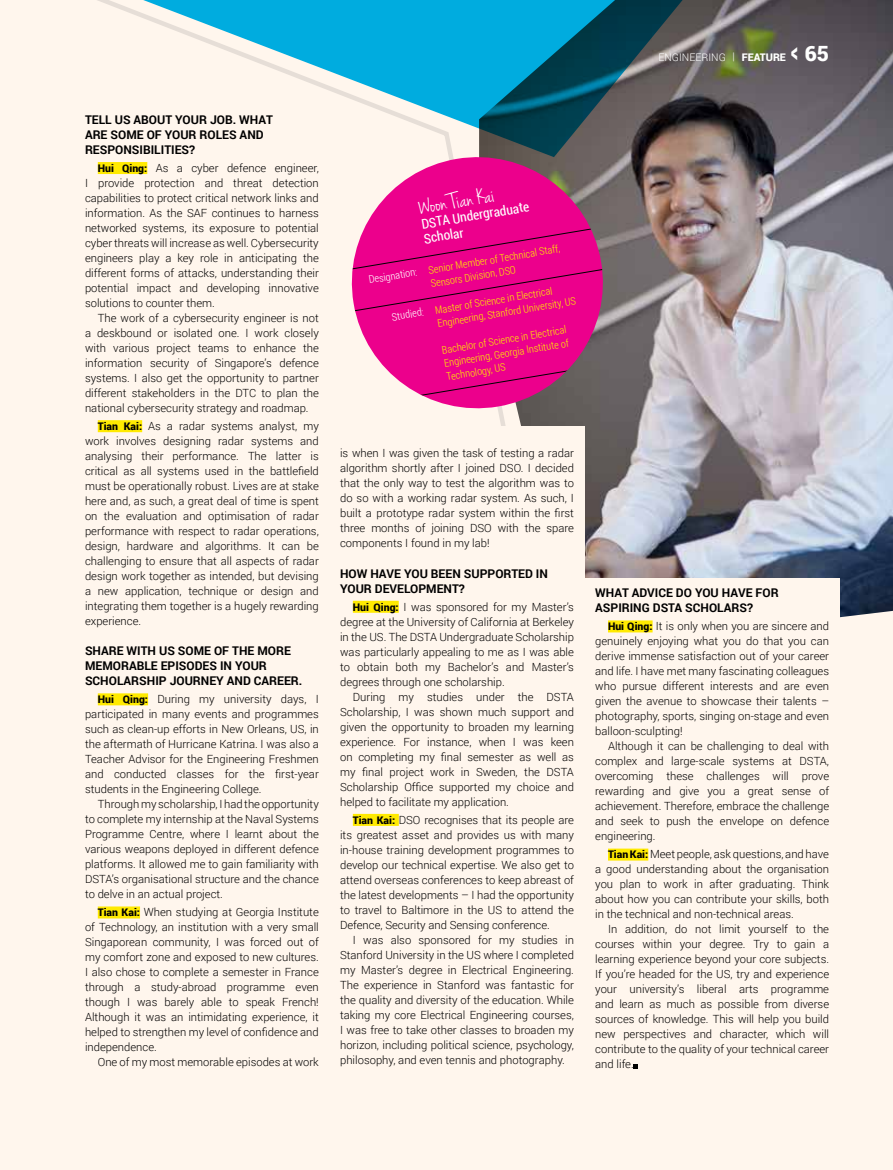
<style>
.page{position:relative;width:893px;height:1170px;background:#fff}
.page>*{position:absolute;margin:0;border:0;box-sizing:border-box;transform-origin:0 0}
.t1{font:24px "Jenna Sue";color:#fff}
.t2{font:900 21px "Roboto";color:#fff}
.t3{font:13.5px/15.3px "Roboto Condensed";color:#fff}
.t4{font:700 12px/15px "Roboto";color:#000}
.t5{font:300 11.25px/15px "Roboto";color:#000;text-align:justify}
.t6{font:300 10.5px/13.6px "Roboto Condensed";color:#ffea00}
.t7{font:300 10.5px "Roboto Condensed";color:#fff}
.t8{font:300 10.5px "Roboto";color:#fff}
.t9{font:900 10.5px "Roboto";color:#fff}
.s1{font-weight:300}
.s2{font-size:27px}
.s3{font-weight:900;font-size:10.5px}
</style>
<div class="page">
<div style="left:0;top:0;width:893px;height:1169px;background:#fff6ed"></div>
<img style="left:632px;top:0;width:261px;height:618px">
<svg style="left:632px;top:0;width:155px;height:157px;background:#5a5855"></svg>
<svg style="left:97px;top:0;width:535px;height:919px"></svg>
<div style="left:330px;top:426px;width:255px;height:675px;background:#fff6ed"></div>
<div style="left:574px;top:578px;width:265px;height:503px;background:#fff6ed"></div>
<div style="left:353px;top:600px;width:46px;height:12px;background:#ffea00"></div>
<div style="left:353px;top:813px;width:46px;height:12px;background:#ffea00"></div>
<div style="left:608px;top:620px;width:45px;height:12px;background:#ffea00"></div>
<div style="left:608px;top:848px;width:40px;height:12px;background:#ffea00"></div>
<svg style="left:634px;top:1064px;width:4px;height:4px"></svg>
<svg style="left:342px;top:147px;width:271px;height:271px;fill:#ec008c"></svg>
<svg style="left:342px;top:363px;width:271px;height:47px"></svg>
<svg style="left:342px;top:226px;width:271px;height:87px;background:#e2118c"></svg>
<p class="t8" style="left:658px;top:50px;width:28px">Engineerin</p>
<p class="t9" style="left:719px;top:49px;width:69px"><span class="s1">g |</span> feature</p>
<h2 class="t2" style="left:791px;top:38px;width:39px"><span class="s2">&lt;</span> 65</h2>
<p class="t4" style="left:85px;top:111px;width:189px">TELL US ABOUT YOUR JOB. WHAT<br>ARE SOME OF YOUR ROLES AND<br>RESPONSIBILITIES?</p>
<p class="t5" style="left:85px;top:160px;width:235px;text-indent:13px"><span class="s3">Hui Qing:</span> As a cyber defence engineer, I provide protection and threat detection capabilities to protect critical network links and information. As the SAF continues to harness networked systems, its exposure to potential cyber threats will increase as well. Cybersecurity engineers play a key role in anticipating the different forms of attacks, understanding their potential impact and developing innovative solutions to counter them.</p>
<p class="t5" style="left:85px;top:310px;width:235px;text-indent:13px">The work of a cybersecurity engineer is not a deskbound or isolated one. I work closely with various project teams to enhance the information security of Singapore’s defence systems. I also get the opportunity to partner different stakeholders in the DTC to plan the national cybersecurity strategy and roadmap.</p>
<p class="t5" style="left:85px;top:418px;width:235px;text-indent:13px"><span class="s3">Tian Kai:</span> As a radar systems analyst, my work involves designing radar systems and analysing their performance. The latter is critical as all systems used in the battlefield must be operationally robust. Lives are at stake here and, as such, a great deal of time is spent on the evaluation and optimisation of radar performance with respect to radar operations, design, hardware and algorithms. It can be challenging to ensure that all aspects of radar design work together as intended, but devising a new application, technique or design and integrating them together is a hugely rewarding experience.</p>
<p class="t4" style="left:85px;top:642px;width:219px">SHARE WITH US SOME OF THE MORE<br>MEMORABLE EPISODES IN YOUR<br>SCHOLARSHIP JOURNEY AND CAREER.</p>
<p class="t5" style="left:85px;top:691px;width:235px;text-indent:13px"><span class="s3">Hui Qing:</span> During my university days, I participated in many events and programmes such as clean-up efforts in New Orleans, US, in the aftermath of Hurricane Katrina. I was also a Teacher Advisor for the Engineering Freshmen and conducted classes for the first-year students in the Engineering College.</p>
<p class="t5" style="left:85px;top:796px;width:235px;text-indent:13px">Through my scholarship, I had the opportunity to complete my internship at the Naval Systems Programme Centre, where I learnt about the various weapons deployed in different defence platforms. It allowed me to gain familiarity with DSTA’s organisational structure and the chance to delve in an actual project.</p>
<p class="t5" style="left:85px;top:904px;width:235px;text-indent:13px"><span class="s3">Tian Kai:</span> When studying at Georgia Institute of Technology, an institution with a very small Singaporean community, I was forced out of my comfort zone and exposed to new cultures.<br>I also chose to complete a semester in France through a study-abroad programme even though I was barely able to speak French!<br>Although it was an intimidating experience, it helped to strengthen my level of confidence and independence.</p>
<p class="t5" style="left:98px;top:1054px;width:223px">One of my most memorable episodes at work</p>
<h1 class="t1" style="left:416px;top:194px;width:78px;rotate:-10deg">Woon Tian Kai</h1>
<p class="t3" style="left:420px;top:215px;width:111px;rotate:-9deg">DSTA Undergraduate<br>Scholar</p>
<p class="t6" style="left:427px;top:262px;width:135px;rotate:-9deg">Senior Member of Technical Staff,<br>Sensors Division, DSO</p>
<p class="t6" style="left:434px;top:302px;width:142px;rotate:-9deg">Master of Science in Electrical<br>Engineering, Stanford University, US</p>
<p class="t6" style="left:441px;top:342px;width:128px;text-align:justify;rotate:-9deg">Bachelor of Science in Electrical Engineering, Georgia Institute of Technology, US</p>
<p class="t7" style="left:368px;top:272px;width:50px;rotate:-9deg">Designation:</p>
<p class="t7" style="left:391px;top:309px;width:34px;rotate:-9deg">Studied:</p>
<p class="t5" style="left:340px;top:445px;width:235px">is when I was given the task of testing a radar algorithm shortly after I joined DSO. I decided that the only way to test the algorithm was to do so with a working radar system. As such, I built a prototype radar system within the first three months of joining DSO with the spare components I found in my lab!</p>
<p class="t4" style="left:340px;top:565px;width:209px">HOW HAVE YOU BEEN SUPPORTED IN<br>YOUR DEVELOPMENT?</p>
<p class="t5" style="left:340px;top:598px;width:235px;text-indent:13px"><span class="s3">Hui Qing:</span> I was sponsored for my Master’s degree at the University of California at Berkeley in the US. The DSTA Undergraduate Scholarship was particularly appealing to me as I was able to obtain both my Bachelor’s and Master’s degrees through one scholarship.</p>
<p class="t5" style="left:340px;top:688px;width:235px;text-indent:13px">During my studies under the DSTA Scholarship, I was shown much support and given the opportunity to broaden my learning experience. For instance, when I was keen on completing my final semester as well as my final project work in Sweden, the DSTA Scholarship Office supported my choice and helped to facilitate my application.</p>
<p class="t5" style="left:340px;top:811px;width:235px;text-indent:13px"><span class="s3">Tian Kai:</span> DSO recognises that its people are its greatest asset and provides us with many in-house training development programmes to develop our technical expertise. We also get to attend overseas conferences to keep abreast of the latest developments – I had the opportunity to travel to Baltimore in the US to attend the Defence, Security and Sensing conference.</p>
<p class="t5" style="left:340px;top:931px;width:235px;text-indent:13px">I was also sponsored for my studies in Stanford University in the US where I completed my Master’s degree in Electrical Engineering.<br>The experience in Stanford was fantastic for the quality and diversity of the education. While taking my core Electrical Engineering courses, I was free to take other classes to broaden my horizon, including political science, psychology, philosophy, and even tennis and photography.</p>
<p class="t4" style="left:595px;top:585px;width:185px">WHAT ADVICE DO YOU HAVE FOR<br>ASPIRING DSTA</p>
<p class="t4" style="left:685px;top:600px;width:69px">SCHOLARS?</p>
<p class="t5" style="left:595px;top:618px;width:235px;text-indent:13px"><span class="s3">Hui Qing:</span> It is only when you are sincere and genuinely enjoying what you do that you can derive immense satisfaction out of your career and life. I have met many fascinating colleagues who pursue different interests and are even given the avenue to showcase their talents – photography, sports, singing on-stage and even balloon-sculpting!</p>
<p class="t5" style="left:595px;top:738px;width:235px;text-indent:13px">Although it can be challenging to deal with complex and large-scale systems at DSTA, overcoming these challenges will prove rewarding and give you a great sense of achievement. Therefore, embrace the challenge and seek to push the envelope on defence engineering.</p>
<p class="t5" style="left:595px;top:846px;width:235px;text-indent:13px"><span class="s3">Tian Kai:</span> Meet people, ask questions, and have a good understanding about the organisation you plan to work in after graduating. Think about how you can contribute your skills, both in the technical and non-technical areas.</p>
<p class="t5" style="left:595px;top:921px;width:235px;text-indent:13px">In addition, do not limit yourself to the courses within your degree. Try to gain a learning experience beyond your core subjects.<br>If you’re headed for the US, try and experience your university’s liberal arts programme and learn as much as possible from diverse sources of knowledge. This will help you build new perspectives and character, which will contribute to the quality of your technical career and life.</p>
</div>
